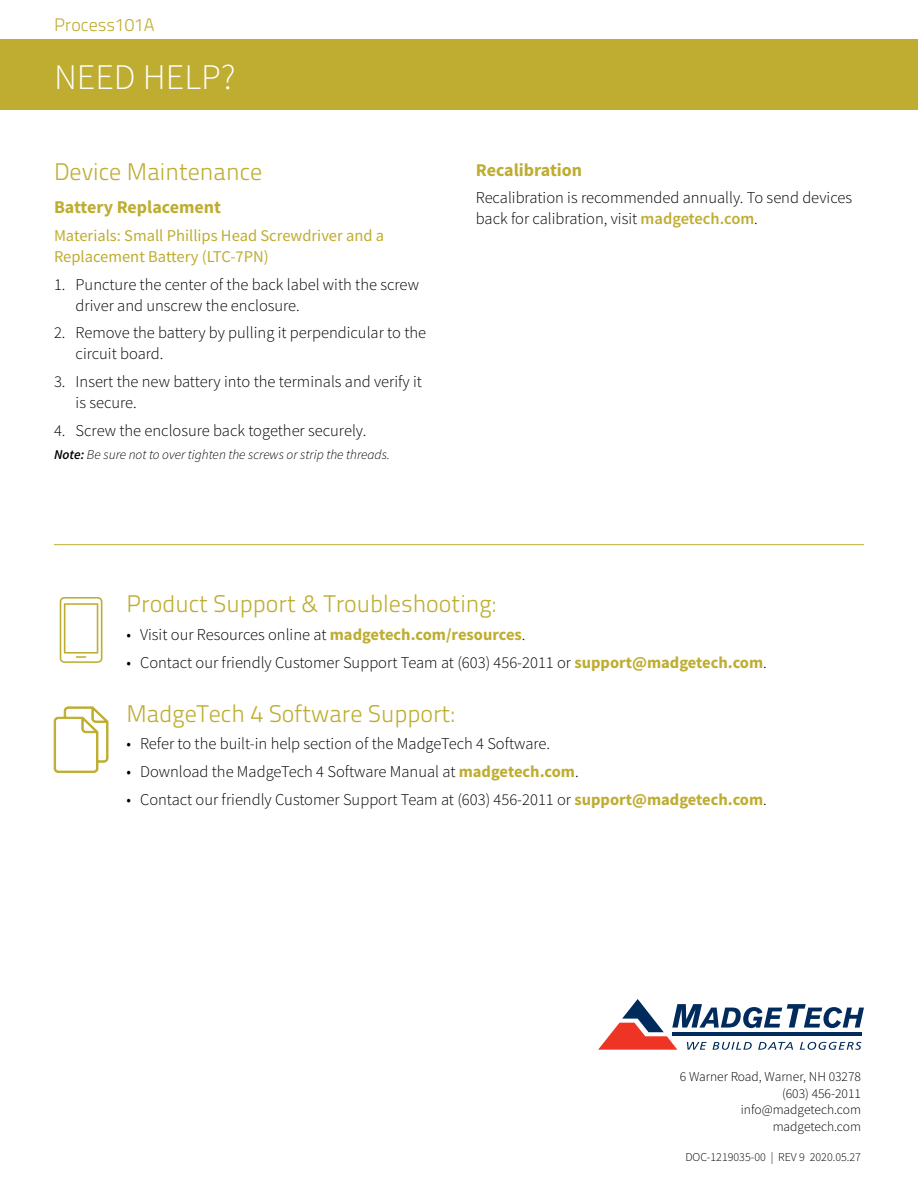
<style>
.page{position:relative;width:918px;height:1188px;background:#fff}
.page>*{position:absolute;margin:0;border:0;box-sizing:border-box;transform-origin:0 0}
.t1{font:300 36px "Source Sans Pro";color:#fff}
.t2{font:300 24px "Titillium Text 22 L";color:#bead31}
.t3{font:700 18px "Source Sans Pro";color:#bead31}
.t4{font:300 18px "Titillium Text 22 L";color:#bead31}
.t5{font:300 16.5px/21px "Source Sans Pro";color:#000}
.t6{font:16.5px/21px "Source Sans Pro";color:#bead31}
.t7{font:300 13.5px/16.5px "Source Sans Pro";color:#000;text-align:right}
.t8{font:italic 300 13.5px "Source Sans Pro";color:#000}
.t9{font:300 12px "Source Sans Pro";color:#000}
.s1{font-weight:600}
.s2{font-weight:600;color:#bead31}
.s3{font-weight:700;color:#bead31}
</style>
<div class="page">
<div style="left:0;top:39px;width:918px;height:71px;background:#bead31"></div>
<svg style="left:598px;top:999px;width:266px;height:51px"></svg>
<hr style="left:672px;top:1032px;width:190px;height:4px;background:#002b5c">
<svg style="left:60px;top:597px;width:42px;height:66px"></svg>
<svg style="left:54px;top:707px;width:54px;height:66px"></svg>
<hr style="left:54px;top:544px;width:810px;height:1px;background:#bead31">
<p class="t4" style="left:54px;top:11px;width:102px">Process101A</p>
<h1 class="t1" style="left:54px;top:54px;width:335px">PRO UCT USER GUIDE</h1>
<h1 class="t1" style="left:54px;top:55px;width:183px">NEED HELP?</h1>
<h2 class="t2" style="left:54px;top:154px;width:210px">Device Maintenance</h2>
<p class="t3" style="left:54px;top:195px;width:169px">Battery Replacement</p>
<p class="t6" style="left:54px;top:225px;width:332px">Materials: Small Phillips Head Screwdriver and a<br>Replacement Battery (LTC-7PN)</p>
<p class="t5" style="left:76px;top:274px;width:345px;text-indent:-22px">1. Puncture the center of the back label with the screw driver and unscrew the enclosure.</p>
<p class="t5" style="left:76px;top:322px;width:352px;text-indent:-22px">2. Remove the battery by pulling it perpendicular to the circuit board.</p>
<p class="t5" style="left:76px;top:371px;width:348px;text-indent:-22px">3. Insert the new battery into the terminals and verify it is secure.</p>
<p class="t5" style="left:54px;top:420px;width:314px">4. Screw the enclosure back together securely.</p>
<p class="t8" style="left:54px;top:446px;width:337px"><span class="s1">Note:</span> Be sure not to over tighten the screws or strip the threads.</p>
<p class="t3" style="left:476px;top:157px;width:108px">Recalibration</p>
<p class="t5" style="left:476px;top:187px;width:378px">Recalibration is recommended annually. To send devices back for calibration, visit <span class="s2">madgetech.com</span>.</p>
<h2 class="t2" style="left:127px;top:586px;width:371px">Product Support &amp; Troubleshooting:</h2>
<p class="t5" style="left:127px;top:624px;width:400px">• Visit our Resources online at <span class="s3">madgetech.com/resources</span>.</p>
<p class="t5" style="left:127px;top:652px;width:642px">• Contact our friendly Customer Support Team at (603) 456-2011 or <span class="s3">support@madgetech.com</span>.</p>
<h2 class="t2" style="left:127px;top:696px;width:329px">MadgeTech 4 Software Support:</h2>
<p class="t5" style="left:127px;top:733px;width:425px">• Refer to the built-in help section of the MadgeTech 4 Software.</p>
<p class="t5" style="left:127px;top:761px;width:454px">• Download the MadgeTech 4 Software Manual at <span class="s3">madgetech.com</span>.</p>
<p class="t5" style="left:127px;top:789px;width:642px">• Contact our friendly Customer Support Team at (603) 456-2011 or <span class="s3">support@madgetech.com</span>.</p>
<p class="t7" style="left:680px;top:1069px;width:183px">6 Warner Road, Warner, NH 03278 (603) 456-2011 info@madgetech.com madgetech.com</p>
<p class="t9" style="left:685px;top:1150px;width:177px">DOC-1219035-00 | REV 9 2020.05.27</p>
</div>
